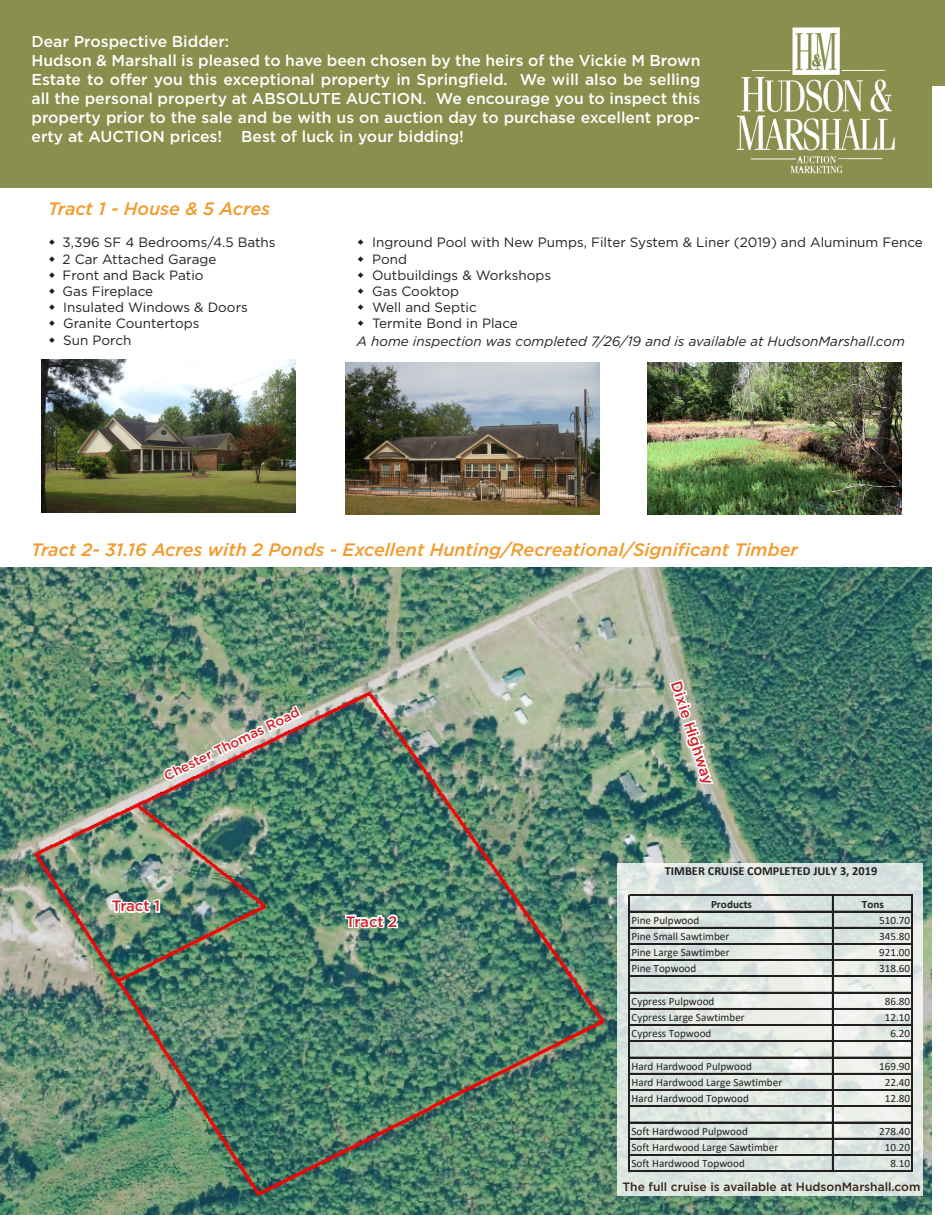
<style>
.page{position:relative;width:945px;height:1215px;background:#fff}
.page>*{position:absolute;margin:0;border:0;box-sizing:border-box;transform-origin:0 0}
.t1{font:italic 500 18px "Gotham";color:#f29a2c}
.t2{font:500 15.75px/18.9px "Gotham";color:#fff;text-align:justify}
.t3{font:500 15px "Gotham";letter-spacing:-.015em;color:#d1232a}
.t4{font:13.5px "Gotham";color:#231f20}
.t5{font:italic 13.5px "Gotham";color:#231f20}
.t6{font:500 13.5px "Gotham";color:#d1232a}
.t7{font:700 12.3px "Calibri";color:#231f20}
.t8{font:500 12px "Gotham";color:#372416}
.t9{font:11.1px "Calibri";color:#231f20}
.t10{font:700 11.1px "Calibri";letter-spacing:.005em;color:#231f20}
</style>
<div class="page">
<div style="left:932px;top:0;width:13px;height:85px;background:#898f4c"></div>
<div style="left:0;top:0;width:932px;height:188px;background:#898f4c"></div>
<img style="left:0;top:568px;width:932px;height:647px">
<svg style="left:109px;top:898px;width:53px;height:22px"></svg>
<svg style="left:343px;top:913px;width:57px;height:22px"></svg>
<img style="left:42px;top:360px;width:253px;height:153px">
<img style="left:346px;top:362px;width:253px;height:153px">
<img style="left:648px;top:362px;width:253px;height:153px">
<img style="left:161px;top:702px;width:143px;height:87px">
<img style="left:667px;top:677px;width:49px;height:109px">
<img style="left:736px;top:27px;width:159px;height:147px">
<svg style="left:617px;top:863px;width:306px;height:333px;background:#d6ddd9"></svg>
<hr style="left:629px;top:895px;width:1px;height:277px;background:#231f20">
<hr style="left:832px;top:896px;width:1px;height:276px;background:#231f20">
<hr style="left:911px;top:896px;width:1px;height:276px;background:#231f20">
<hr style="left:912px;top:896px;width:1px;height:276px;background:#231f20">
<hr style="left:630px;top:895px;width:283px;height:1px;background:#231f20">
<hr style="left:630px;top:911px;width:283px;height:1px;background:#231f20">
<hr style="left:630px;top:927px;width:283px;height:1px;background:#231f20">
<hr style="left:630px;top:943px;width:283px;height:2px;background:#231f20">
<hr style="left:630px;top:960px;width:283px;height:1px;background:#231f20">
<hr style="left:630px;top:976px;width:283px;height:1px;background:#231f20">
<hr style="left:630px;top:992px;width:283px;height:1px;background:#231f20">
<hr style="left:630px;top:1008px;width:283px;height:1px;background:#231f20">
<hr style="left:630px;top:1024px;width:283px;height:1px;background:#231f20">
<hr style="left:630px;top:1025px;width:283px;height:1px;background:#231f20">
<hr style="left:630px;top:1041px;width:283px;height:1px;background:#231f20">
<hr style="left:630px;top:1057px;width:283px;height:1px;background:#231f20">
<hr style="left:630px;top:1073px;width:283px;height:1px;background:#231f20">
<hr style="left:630px;top:1089px;width:283px;height:1px;background:#231f20">
<hr style="left:630px;top:1090px;width:283px;height:1px;background:#231f20">
<hr style="left:630px;top:1106px;width:283px;height:1px;background:#231f20">
<hr style="left:630px;top:1122px;width:283px;height:1px;background:#231f20">
<hr style="left:630px;top:1138px;width:283px;height:1px;background:#231f20">
<hr style="left:630px;top:1154px;width:283px;height:2px;background:#231f20">
<hr style="left:630px;top:1170px;width:283px;height:1px;background:#231f20">
<hr style="left:630px;top:1171px;width:283px;height:1px;background:#231f20">
<p class="t2" style="left:32px;top:32px;width:199px">Dear Prospective Bidder:</p>
<p class="t2" style="left:32px;top:51px;width:670px">Hudson &amp; Marshall is pleased to have been chosen by the heirs of the Vickie M Brown Estate to offer you this exceptional property in Springfield. We will also be selling all the personal property at ABSOLUTE AUCTION. We encourage you to inspect this property prior to the sale and be with us on auction day to purchase excellent prop&shy;erty at AUCTION prices! Best of luck in your bidding!</p>
<p class="t1" style="left:48px;top:197px;width:224px">Tract 1 - House &amp; 5 Acres</p>
<p class="t4" style="left:63px;top:234px;width:215px">3,396 SF 4 Bedrooms/4.5 Baths</p>
<p class="t4" style="left:63px;top:250px;width:155px">2 Car Attached Garage</p>
<p class="t4" style="left:63px;top:266px;width:143px">Front and Back Patio</p>
<p class="t4" style="left:63px;top:283px;width:92px">Gas Fireplace</p>
<p class="t4" style="left:63px;top:299px;width:186px">Insulated Windows &amp; Doors</p>
<p class="t4" style="left:63px;top:315px;width:138px">Granite Countertops</p>
<p class="t4" style="left:63px;top:331px;width:70px">Sun Porch</p>
<p class="t4" style="left:372px;top:234px;width:552px">Inground Pool with New Pumps, Filter System &amp; Liner (2019) and Aluminum Fence</p>
<p class="t4" style="left:372px;top:250px;width:36px">Pond</p>
<p class="t4" style="left:372px;top:266px;width:181px">Outbuildings &amp; Workshops</p>
<p class="t4" style="left:372px;top:283px;width:89px">Gas Cooktop</p>
<p class="t4" style="left:372px;top:299px;width:106px">Well and Septic</p>
<p class="t4" style="left:372px;top:315px;width:147px">Termite Bond in Place</p>
<p class="t5" style="left:357px;top:333px;width:549px">A home inspection was completed 7/26/19 and is available at HudsonMarshall.com</p>
<p class="t1" style="left:31px;top:537px;width:768px">Tract 2- 31.16 Acres with 2 Ponds - Excellent Hunting/Recreational/Significant Timber</p>
<p class="t6" style="left:161px;top:769px;width:151px;rotate:-26deg">Chester Thomas Road</p>
<p class="t3" style="left:112px;top:896px;width:50px">Tract 1</p>
<p class="t3" style="left:346px;top:911px;width:53px">Tract 2</p>
<p class="t3" style="left:685px;top:678px;width:109px;rotate:72deg">Dixie Highway</p>
<p class="t7" style="left:665px;top:862px;width:214px">TIMBER CRUISE COMPLETED JULY 3, 2019</p>
<p class="t10" style="left:711px;top:896px;width:42px">Products</p>
<p class="t10" style="left:862px;top:896px;width:23px">Tons</p>
<p class="t9" style="left:631px;top:912px;width:69px">Pine Pulpwood</p>
<p class="t9" style="left:879px;top:912px;width:33px">510.70</p>
<p class="t9" style="left:631px;top:929px;width:99px">Pine Small Sawtimber</p>
<p class="t9" style="left:879px;top:929px;width:33px">345.80</p>
<p class="t9" style="left:631px;top:945px;width:100px">Pine Large Sawtimber</p>
<p class="t9" style="left:879px;top:945px;width:33px">921.00</p>
<p class="t9" style="left:631px;top:961px;width:66px">Pine Topwood</p>
<p class="t9" style="left:879px;top:961px;width:33px">318.60</p>
<p class="t9" style="left:631px;top:994px;width:84px">Cypress Pulpwood</p>
<p class="t9" style="left:885px;top:994px;width:27px">86.80</p>
<p class="t9" style="left:631px;top:1010px;width:115px">Cypress Large Sawtimber</p>
<p class="t9" style="left:885px;top:1010px;width:27px">12.10</p>
<p class="t9" style="left:631px;top:1026px;width:82px">Cypress Topwood</p>
<p class="t9" style="left:890px;top:1026px;width:21px">6.20</p>
<p class="t9" style="left:631px;top:1058px;width:122px">Hard Hardwood Pulpwood</p>
<p class="t9" style="left:879px;top:1058px;width:33px">169.90</p>
<p class="t9" style="left:631px;top:1075px;width:152px">Hard Hardwood Large Sawtimber</p>
<p class="t9" style="left:885px;top:1075px;width:27px">22.40</p>
<p class="t9" style="left:631px;top:1091px;width:119px">Hard Hardwood Topwood</p>
<p class="t9" style="left:885px;top:1091px;width:27px">12.80</p>
<p class="t9" style="left:631px;top:1123px;width:118px">Soft Hardwood Pulpwood</p>
<p class="t9" style="left:879px;top:1123px;width:33px">278.40</p>
<p class="t9" style="left:631px;top:1140px;width:148px">Soft Hardwood Large Sawtimber</p>
<p class="t9" style="left:885px;top:1140px;width:27px">10.20</p>
<p class="t9" style="left:631px;top:1156px;width:115px">Soft Hardwood Topwood</p>
<p class="t9" style="left:890px;top:1156px;width:21px">8.10</p>
<p class="t8" style="left:623px;top:1179px;width:299px">The full cruise is available at HudsonMarshall.com</p>
</div>
